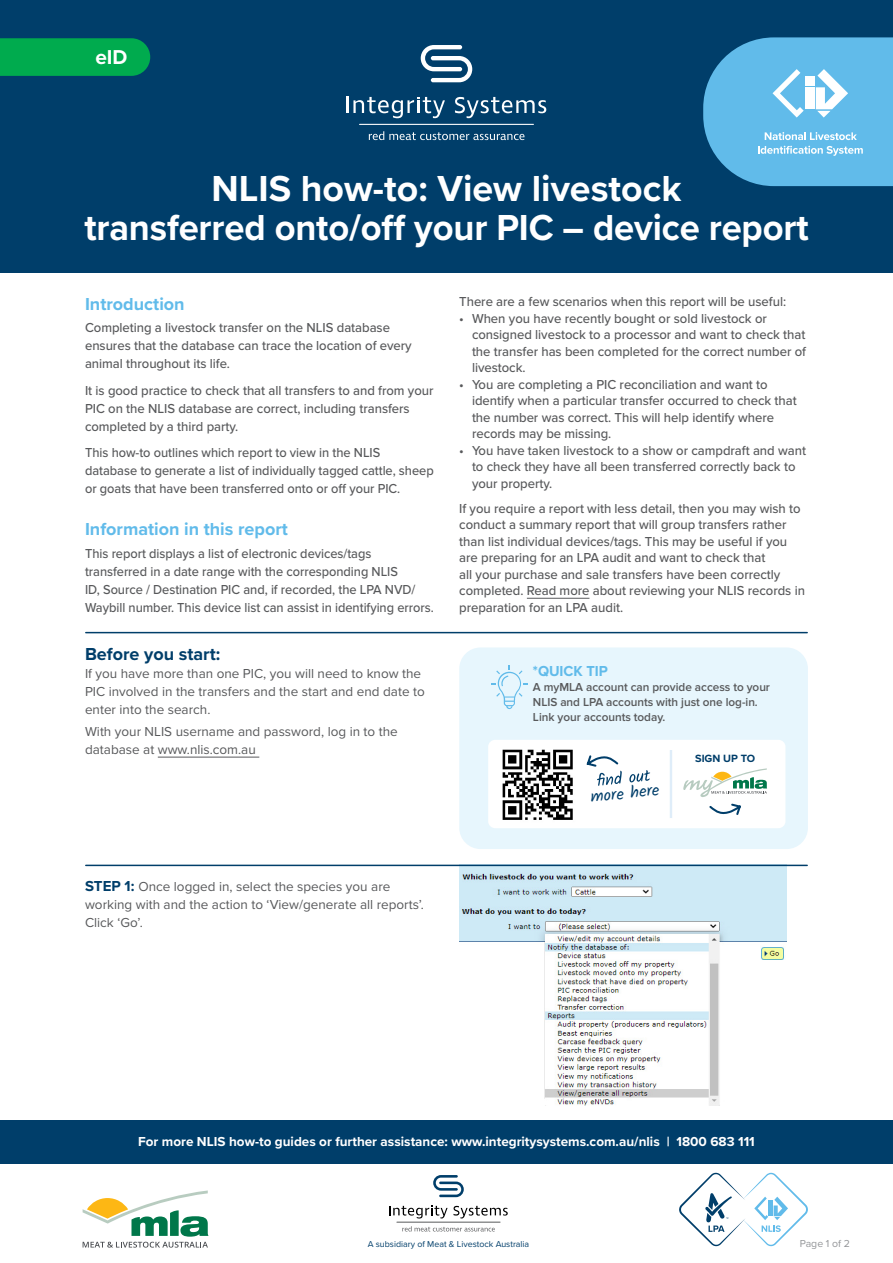
<style>
.page{position:relative;width:893px;height:1263px;background:#fff}
.page>*{position:absolute;margin:0;border:0;box-sizing:border-box;transform-origin:0 0}
.t1{font:700 37.5px/39px "Proxima Nova";letter-spacing:-.005em;color:#fff;text-align:center}
.t2{font:700 20.85px "Proxima Nova";color:#fff}
.t3{font:700 18px "Proxima Nova";color:#61bbea}
.t4{font:700 18px "Proxima Nova";color:#003e6a}
.t5{font:16.5px "Kalam";color:#003e6a}
.t6{font:700 15px "Proxima Nova";letter-spacing:-.005em;color:#61bbea}
.t7{font:500 13.5px/16.5px "Proxima Nova";letter-spacing:-.005em;color:#58595b}
.t8{font:500 13.5px/18px "Proxima Nova";letter-spacing:-.005em;color:#58595b;scale:.95 1}
.t9{font:13.5px/18px "Proxima Nova";color:#58595b}
.t10{font:700 13.5px "Proxima Nova";color:#fff}
.t11{font:600 12px/15px "Proxima Nova";letter-spacing:-.005em;color:#58595b}
.t12{font:700 10.95px "Proxima Nova";color:#003e6a}
.t13{font:10.5px "Proxima Nova";color:#939598}
.t14{font:8.85px "Proxima Nova";color:#003e6a}
.s1{font-weight:700;font-size:15px;color:#003e6a}
</style>
<div class="page">
<div style="left:0;top:0;width:893px;height:272px;background:#003e6a"></div>
<svg style="left:421px;top:45px;width:51px;height:37px"></svg>
<svg style="left:347px;top:97px;width:98px;height:21px"></svg>
<svg style="left:455px;top:97px;width:91px;height:21px"></svg>
<svg style="left:369px;top:131px;width:155px;height:9px"></svg>
<hr style="left:360px;top:124px;width:173px;height:1px;background:#fff">
<svg style="left:703px;top:37px;width:190px;height:149px;background:#64b5e1"></svg>
<svg style="left:0;top:38px;width:150px;height:38px;background:#00a74e"></svg>
<hr style="left:527px;top:598px;width:62px;height:1px;background:#58595b">
<hr style="left:158px;top:757px;width:101px;height:1px;background:#58595b">
<div style="left:459px;top:647px;width:349px;height:202px;background:#e7f6fd;border-radius:21px"></div>
<div style="left:488px;top:740px;width:297px;height:88px;background:#fff;border-radius:7px"></div>
<svg style="left:586px;top:755px;width:181px;height:60px"></svg>
<hr style="left:670px;top:750px;width:2px;height:68px;background:#dfedf9">
<img style="left:502px;top:749px;width:71px;height:71px">
<svg style="left:491px;top:666px;width:36px;height:43px"></svg>
<img style="left:459px;top:866px;width:328px;height:239px">
<hr style="left:86px;top:865px;width:721px;height:1px;background:#003e6a">
<hr style="left:86px;top:632px;width:721px;height:1px;background:#003e6a">
<svg style="left:433px;top:1175px;width:31px;height:22px"></svg>
<svg style="left:389px;top:1206px;width:119px;height:12px"></svg>
<svg style="left:402px;top:1226px;width:93px;height:5px"></svg>
<hr style="left:397px;top:1222px;width:103px;height:1px;background:#58595b">
<svg style="left:83px;top:1190px;width:126px;height:57px"></svg>
<svg style="left:679px;top:1173px;width:129px;height:73px"></svg>
<div style="left:0;top:1120px;width:893px;height:43px;background:#003e6a"></div>
<h2 class="t2" style="left:95px;top:42px;width:34px">eID</h2>
<h1 class="t1" style="left:84px;top:168px;width:726px">NLIS how-to: View livestock<br>transferred onto/off your PIC – device report</h1>
<h3 class="t3" style="left:85px;top:290px;width:101px">Introduction</h3>
<p class="t7" style="left:85px;top:319px;width:328px;line-height:18px">Completing a livestock transfer on the NLIS database ensures that the database can trace the location of every animal throughout its life.</p>
<p class="t7" style="left:85px;top:381px;width:350px;line-height:18px">It is good practice to check that all transfers to and from your<br>PIC on the NLIS database are correct, including transfers completed by a third party.</p>
<p class="t8" style="left:85px;top:444px;width:369px">This how-to outlines which report to view in the NLIS database to generate a list of individually tagged cattle, sheep or goats that have been transferred onto or off your PIC.</p>
<h3 class="t3" style="left:85px;top:516px;width:204px">Information in this report</h3>
<p class="t8" style="left:85px;top:545px;width:369px">This report displays a list of electronic devices/tags transferred in a date range with the corresponding NLIS<br>ID, Source / Destination PIC and, if recorded, the LPA NVD/ Waybill number. This device list can assist in identifying errors.</p>
<h3 class="t4" style="left:85px;top:640px;width:137px">Before you start:</h3>
<p class="t9" style="left:85px;top:664px;width:341px">If you have more than one PIC, you will need to know the<br>PIC involved in the transfers and the start and end date to enter into the search.</p>
<p class="t9" style="left:85px;top:722px;width:314px">With your NLIS username and password, log in to the database at www.nlis.com.au</p>
<p class="t7" style="left:459px;top:294px;width:328px">There are a few scenarios when this report will be useful:</p>
<p class="t7" style="left:472px;top:310px;width:336px;text-indent:-13px">• When you have recently bought or sold livestock or consigned livestock to a processor and want to check that the transfer has been completed for the correct number of livestock.</p>
<p class="t7" style="left:472px;top:376px;width:326px;text-indent:-13px">• You are completing a PIC reconciliation and want to identify when a particular transfer occurred to check that the number was correct. This will help identify where records may be missing.</p>
<p class="t7" style="left:472px;top:442px;width:336px;text-indent:-13px">• You have taken livestock to a show or campdraft and want to check they have all been transferred correctly back to your property.</p>
<p class="t7" style="left:459px;top:500px;width:347px">If you require a report with less detail, then you may wish to conduct a summary report that will group transfers rather than list individual devices/tags. This may be useful if you are preparing for an LPA audit and want to check that<br>all your purchase and sale transfers have been correctly completed. Read more about reviewing your NLIS records in preparation for an LPA audit.</p>
<p class="t6" style="left:533px;top:660px;width:76px">*QUICK TIP</p>
<p class="t11" style="left:533px;top:680px;width:239px">A myMLA account can provide access to your<br>NLIS and LPA accounts with just one log-in.<br>Link your accounts today.</p>
<p class="t5" style="left:589px;top:785px;width:71px;rotate:-6deg">more here</p>
<p class="t12" style="left:695px;top:750px;width:62px">SIGN UP TO</p>
<p class="t9" style="left:85px;top:877px;width:340px"><span class="s1">STEP 1:</span> Once logged in, select the species you are working with and the action to ‘View/generate all reports’.<br>Click ‘Go’.</p>
<p class="t10" style="left:138px;top:1132px;width:618px">For more NLIS how-to guides or further assistance: www.integritysystems.com.au/nlis | 1800 683 111</p>
<p class="t14" style="left:368px;top:1237px;width:163px">A subsidiary of Meat &amp; Livestock Australia</p>
<p class="t13" style="left:800px;top:1235px;width:52px">Page 1 of 2</p>
</div>
